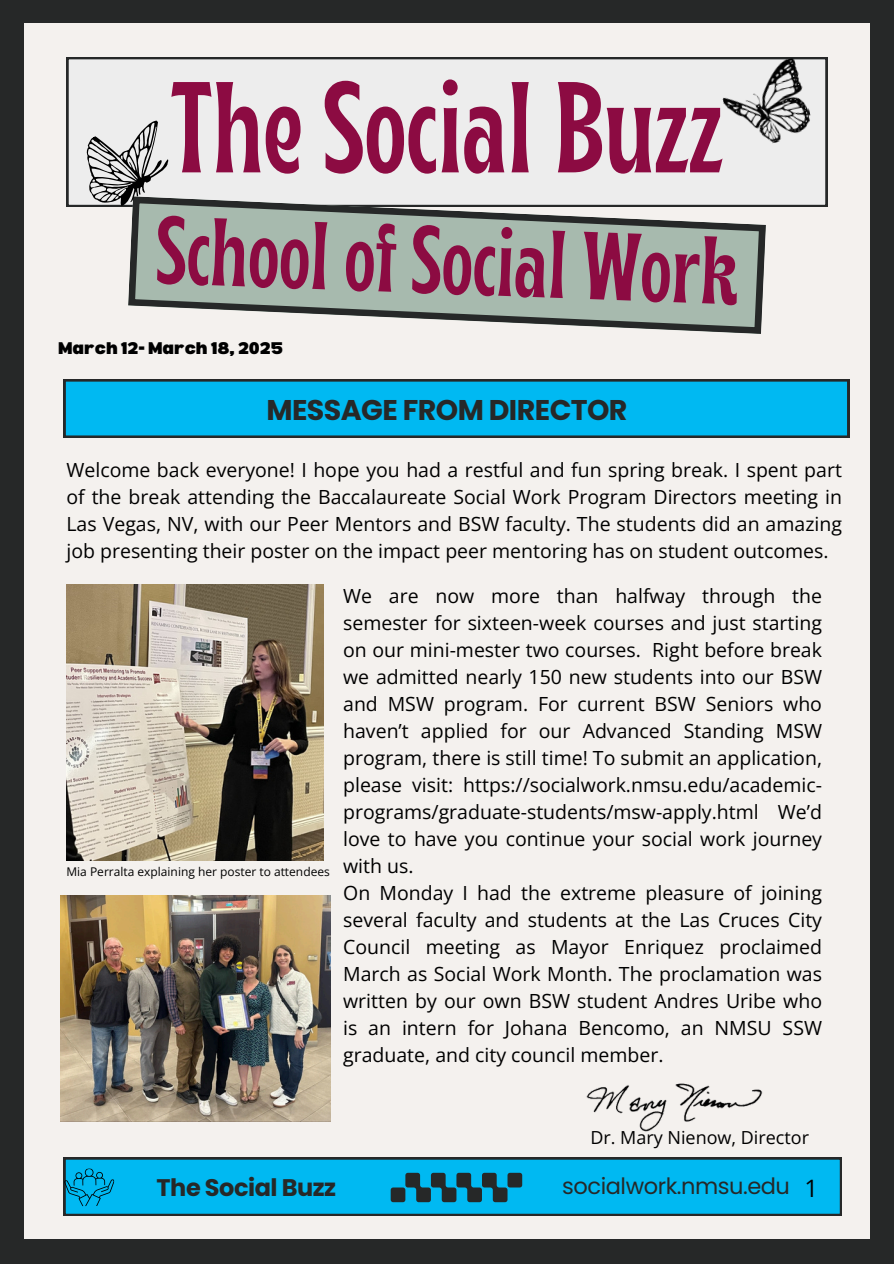
<style>
.page{position:relative;width:894px;height:1264px;background:#fff}
.page>*{position:absolute;margin:0;border:0;box-sizing:border-box;transform-origin:0 0}
.t1{font:700 condensed 129px "Brice";color:#8c0b42}
.t2{font:700 condensed 95.85px "Brice";color:#8c0b42}
.t3{font:700 28.5px "Poppins";letter-spacing:-.02em;color:#262828}
.t4{font:700 24px "Poppins";letter-spacing:-.02em;color:#262828}
.t5{font:24px "Open Sans";color:#000}
.t6{font:22.5px "Poppins";letter-spacing:-.02em;color:#262828}
.t7{font:19.5px/27px "Open Sans";color:#000;text-align:justify}
.t8{font:18px "Open Sans";color:#000}
.t9{font:900 16.5px "Bernoru";color:#000}
.t10{font:12px "Open Sans";color:#000}
</style>
<div class="page">
<div style="left:0;top:0;width:893px;height:1263px;background:#262828"></div>
<div style="left:24px;top:23px;width:845px;height:1215px;background:#f4f1ee"></div>
<svg style="left:66px;top:57px;width:761px;height:150px"></svg>
<svg style="left:128px;top:196px;width:637px;height:138px"></svg>
<svg style="left:64px;top:379px;width:785px;height:59px;background:#03abdf"></svg>
<svg style="left:64px;top:1157px;width:777px;height:58px;background:#04a6d8"></svg>
<svg style="left:66px;top:106px;width:120px;height:112px"></svg>
<img style="left:717px;top:57px;width:97px;height:95px">
<img style="left:586px;top:1083px;width:177px;height:49px">
<img style="left:66px;top:584px;width:257px;height:276px">
<img style="left:60px;top:895px;width:270px;height:226px">
<p class="t1" style="left:170px;top:76px;width:554px">The Social Buzz</p>
<h1 class="t2" style="left:157px;top:212px;width:584px;rotate:2deg">School of Social Work</h1>
<p class="t9" style="left:58px;top:339px;width:226px">March 12- March 18, 2025</p>
<h2 class="t3" style="left:266px;top:390px;width:362px">MESSAGE FROM DIRECTOR</h2>
<p class="t7" style="left:66px;top:456px;width:776px">Welcome back everyone! I hope you had a restful and fun spring break. I spent part of the break attending the Baccalaureate Social Work Program Directors meeting in Las Vegas, NV, with our Peer Mentors and BSW faculty. The students did an amazing job presenting their poster on the impact peer mentoring has on student outcomes.</p>
<p class="t7" style="left:343px;top:581px;width:480px;text-align:left">We are now more than halfway through the semester for sixteen-week courses and just starting on our mini-mester two courses. Right before break we admitted nearly 150 new students into our BSW and MSW program. For current BSW Seniors who haven’t applied for our Advanced Standing MSW program, there is still time! To submit an application, please visit: https://socialwork.nmsu.edu/academic&shy;programs/graduate-students/msw-apply.html We’d love to have you continue your social work journey with us.<br>On Monday I had the extreme pleasure of joining several faculty and students at the Las Cruces City Council meeting as Mayor Enriquez proclaimed March as Social Work Month. The proclamation was written by our own BSW student Andres Uribe who is an intern for Johana Bencomo, an NMSU SSW graduate, and city council member.</p>
<p class="t10" style="left:66px;top:863px;width:265px">Mia Perralta explaining her poster to attendees</p>
<h3 class="t4" style="left:156px;top:1170px;width:181px">The Social Buzz</h3>
<h6 class="t8" style="left:590px;top:1124px;width:220px">Dr. Mary Nienow, Director</h6>
<p class="t5" style="left:804px;top:1171px;width:15px">1</p>
<p class="t6" style="left:562px;top:1170px;width:229px">socialwork.nmsu.edu</p>
</div>
